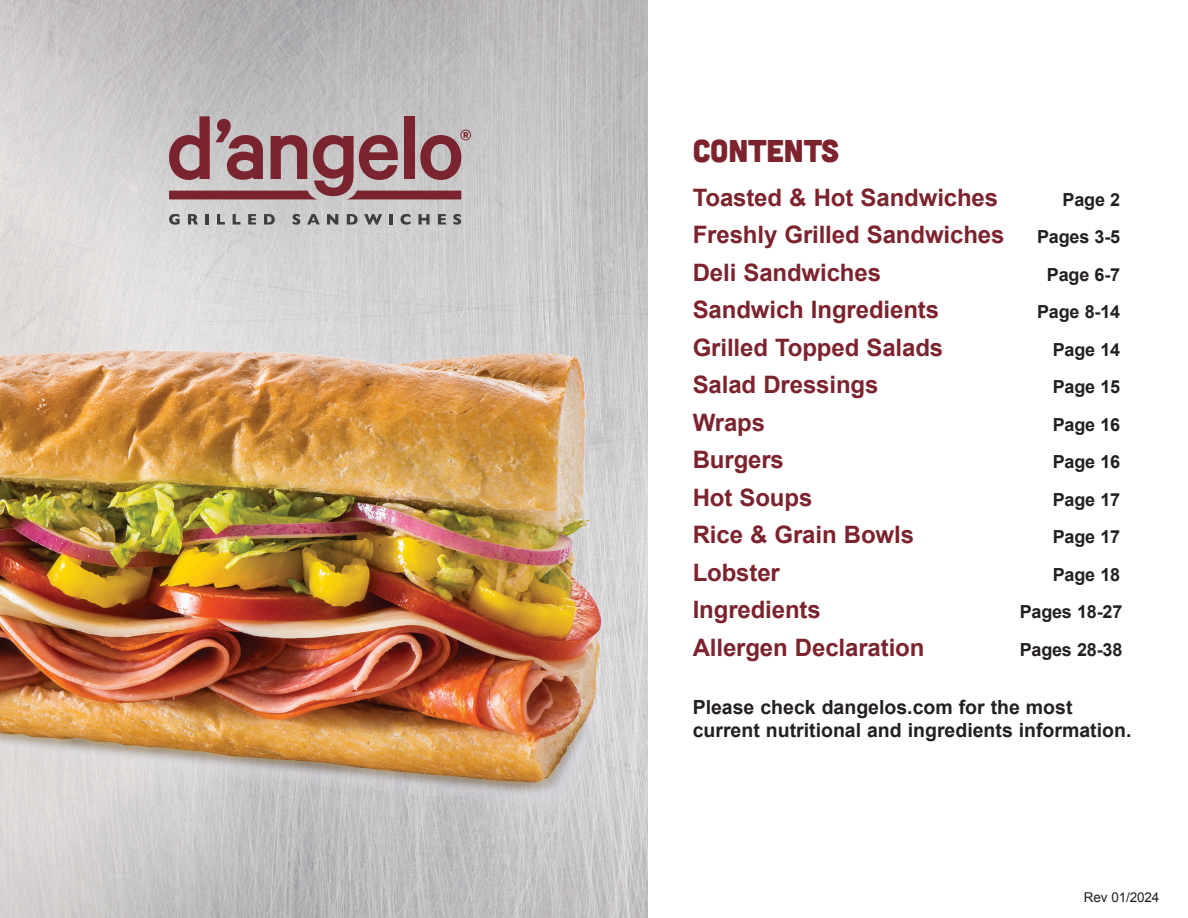
<style>
.page{position:relative;width:1188px;height:918px;background:#fff}
.page>*{position:absolute;margin:0;border:0;box-sizing:border-box;transform-origin:0 0}
.body_Copy{font:31.5px "Cubano";letter-spacing:-.005em;color:#7c232e}
.body_Copy-2{font:700 24px "Arial";letter-spacing:-.005em;color:#7c232e}
.body_Copy-3{font:700 19.5px/22.5px "Arial";color:#231f20}
.body_Copy-4{font:700 18px "Arial";letter-spacing:-.01em;color:#231f20}
.body_Copy-5{font:13.5px "Arial";letter-spacing:-.01em;color:#231f20}
</style>
<div class="page">
<img style="left:0;top:0;width:648px;height:918px">
<img style="left:0;top:324px;width:648px;height:523px">
<svg style="left:169px;top:214px;width:11px;height:11px"></svg>
<svg style="left:188px;top:214px;width:10px;height:11px"></svg>
<svg style="left:205px;top:214px;width:3px;height:11px"></svg>
<svg style="left:217px;top:214px;width:8px;height:11px"></svg>
<svg style="left:233px;top:214px;width:8px;height:11px"></svg>
<svg style="left:248px;top:214px;width:8px;height:11px"></svg>
<svg style="left:264px;top:214px;width:11px;height:11px"></svg>
<svg style="left:293px;top:214px;width:7px;height:11px"></svg>
<svg style="left:307px;top:214px;width:13px;height:11px"></svg>
<svg style="left:327px;top:214px;width:11px;height:11px"></svg>
<svg style="left:347px;top:214px;width:11px;height:11px"></svg>
<svg style="left:364px;top:214px;width:18px;height:11px"></svg>
<svg style="left:390px;top:214px;width:3px;height:11px"></svg>
<svg style="left:401px;top:214px;width:10px;height:11px"></svg>
<svg style="left:418px;top:214px;width:11px;height:11px"></svg>
<svg style="left:438px;top:214px;width:8px;height:11px"></svg>
<svg style="left:453px;top:214px;width:8px;height:11px"></svg>
<svg style="left:169px;top:116px;width:302px;height:83px;background:#a88489"></svg>
<p class="body_Copy" style="left:693px;top:130px;width:148px">CONTENTS</p>
<p class="body_Copy-2" style="left:693px;top:182px;width:307px">Toasted &amp; Hot Sandwiches</p>
<p class="body_Copy-4" style="left:1063px;top:188px;width:59px">Page 2</p>
<p class="body_Copy-2" style="left:693px;top:219px;width:313px">Freshly Grilled Sandwiches</p>
<p class="body_Copy-4" style="left:1037px;top:225px;width:85px">Pages 3-5</p>
<p class="body_Copy-2" style="left:693px;top:257px;width:190px">Deli Sandwiches</p>
<p class="body_Copy-4" style="left:1047px;top:263px;width:75px">Page 6-7</p>
<p class="body_Copy-2" style="left:693px;top:294px;width:248px">Sandwich Ingredients</p>
<p class="body_Copy-4" style="left:1037px;top:300px;width:85px">Page 8-14</p>
<p class="body_Copy-2" style="left:693px;top:332px;width:252px">Grilled Topped Salads</p>
<p class="body_Copy-4" style="left:1053px;top:338px;width:69px">Page 14</p>
<p class="body_Copy-2" style="left:693px;top:369px;width:187px">Salad Dressings</p>
<p class="body_Copy-4" style="left:1053px;top:375px;width:69px">Page 15</p>
<p class="body_Copy-2" style="left:693px;top:407px;width:74px">Wraps</p>
<p class="body_Copy-4" style="left:1053px;top:413px;width:69px">Page 16</p>
<p class="body_Copy-2" style="left:693px;top:444px;width:93px">Burgers</p>
<p class="body_Copy-4" style="left:1053px;top:450px;width:69px">Page 16</p>
<p class="body_Copy-2" style="left:693px;top:482px;width:121px">Hot Soups</p>
<p class="body_Copy-4" style="left:1053px;top:488px;width:69px">Page 17</p>
<p class="body_Copy-2" style="left:693px;top:519px;width:223px">Rice &amp; Grain Bowls</p>
<p class="body_Copy-4" style="left:1053px;top:525px;width:69px">Page 17</p>
<p class="body_Copy-2" style="left:693px;top:557px;width:89px">Lobster</p>
<p class="body_Copy-4" style="left:1053px;top:563px;width:69px">Page 18</p>
<p class="body_Copy-2" style="left:693px;top:594px;width:130px">Ingredients</p>
<p class="body_Copy-4" style="left:1020px;top:600px;width:104px">Pages 18-27</p>
<p class="body_Copy-2" style="left:693px;top:632px;width:233px">Allergen Declaration</p>
<p class="body_Copy-4" style="left:1020px;top:638px;width:104px">Pages 28-38</p>
<p class="body_Copy-3" style="left:693px;top:697px;width:440px">Please check dangelos.com for the most current nutritional and ingredients information.</p>
<p class="body_Copy-5" style="left:1084px;top:889px;width:77px">Rev 01/2024</p>
</div>
